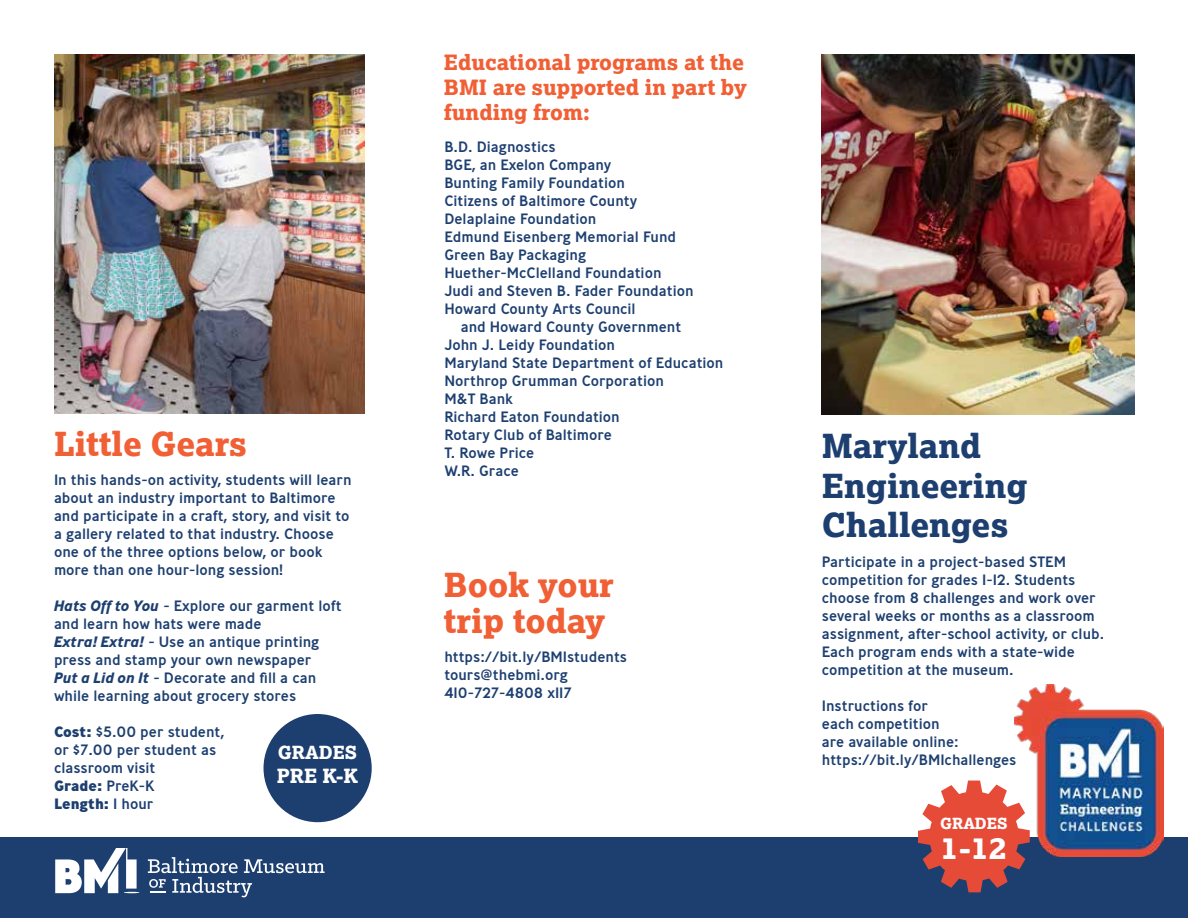
<style>
.page{position:relative;width:1188px;height:918px;background:#fff}
.page>*{position:absolute;margin:0;border:0;box-sizing:border-box;transform-origin:0 0}
.t1{font:800 33px/39.6px "Lexia";color:#1d3f70}
.t2{font:800 33px/36px "Lexia";color:#f15f35}
.t3{font:800 30.6px "Lexia";color:#fff}
.t4{font:800 21px/25.2px "Lexia";color:#f15f35}
.t5{font:800 19.5px "Lexia";color:#fff}
.t6{font:800 18px "Lexia";color:#fff}
.t7{font:800 15.3px "Lexia";color:#fff}
.t8{font:500 15px/18px "Ministry";color:#1d3f70}
.s1{font-weight:700;font-style:italic}
.s2{font-weight:800}
</style>
<div class="page">
<div style="left:0;top:837px;width:1188px;height:81px;background:#1d3f70"></div>
<svg style="left:55px;top:848px;width:84px;height:45px"></svg>
<svg style="left:148px;top:857px;width:177px;height:40px"></svg>
<div style="left:264px;top:714px;width:108px;height:108px;background:#1d3f70;border-radius:50%"></div>
<img style="left:54px;top:54px;width:310px;height:360px">
<img style="left:822px;top:54px;width:312px;height:361px">
<img style="left:1015px;top:685px;width:148px;height:171px">
<svg style="left:918px;top:781px;width:112px;height:111px"></svg>
<h3 class="t4" style="left:444px;top:49px;width:304px">Educational programs at the<br>BMI are supported in part by funding from:</h3>
<p class="t8" style="left:444px;top:138px;width:251px">B.D. Diagnostics<br>BGE, an Exelon Company<br>Bunting Family Foundation<br>Citizens of Baltimore County<br>Delaplaine Foundation<br>Edmund Eisenberg Memorial Fund<br>Green Bay Packaging<br>Huether-McClelland Foundation<br>Judi and Steven B. Fader Foundation<br>Howard County Arts Council</p>
<p class="t8" style="left:444px;top:318px;width:281px;text-indent:16px">and Howard County Government<br>John J. Leidy Foundation<br>Maryland State Department of Education<br>Northrop Grumman Corporation<br>M&amp;T Bank<br>Richard Eaton Foundation<br>Rotary Club of Baltimore<br>T. Rowe Price<br>W.R. Grace</p>
<h1 class="t2" style="left:54px;top:425px;width:195px">Little Gears</h1>
<h1 class="t1" style="left:822px;top:426px;width:207px">Maryland<br>Engineering<br>Challenges</h1>
<p class="t8" style="left:54px;top:471px;width:299px">In this hands-on activity, students will learn about an industry important to Baltimore and participate in a craft, story, and visit to a gallery related to that industry. Choose one of the three options below, or book more than one hour-long session!</p>
<p class="t8" style="left:54px;top:597px;width:289px"><span class="s1">Hats Off to You</span> - Explore our garment loft and learn how hats were made<br><span class="s1">Extra! Extra!</span> - Use an antique printing press and stamp your own newspaper<br><span class="s1">Put a Lid on It</span> - Decorate and fill a can while learning about grocery stores</p>
<p class="t8" style="left:54px;top:723px;width:172px"><span class="s2">Cost:</span> $5.00 per student, or $7.00 per student as classroom visit<br><span class="s2">Grade:</span> PreK-K<br><span class="s2">Length:</span> 1 hour</p>
<p class="t8" style="left:822px;top:553px;width:284px">Participate in a project-based STEM competition for grades 1-12. Students choose from 8 challenges and work over several weeks or months as a classroom assignment, after-school activity, or club.<br>Each program ends with a state-wide competition at the museum.</p>
<p class="t8" style="left:822px;top:697px;width:196px">Instructions for<br>each competition<br>are available online: https://bit.ly/BMIchallenges</p>
<h1 class="t2" style="left:444px;top:567px;width:172px">Book your trip today</h1>
<p class="t8" style="left:444px;top:648px;width:184px">https://bit.ly/BMIstudents tours@thebmi.org<br>410-727-4808 x117</p>
<p class="t6" style="left:278px;top:741px;width:81px">GRADES</p>
<h3 class="t5" style="left:277px;top:763px;width:83px">PRE K-K</h3>
<p class="t7" style="left:940px;top:814px;width:69px">GRADES</p>
<h2 class="t3" style="left:941px;top:828px;width:68px">1-12</h2>
</div>
